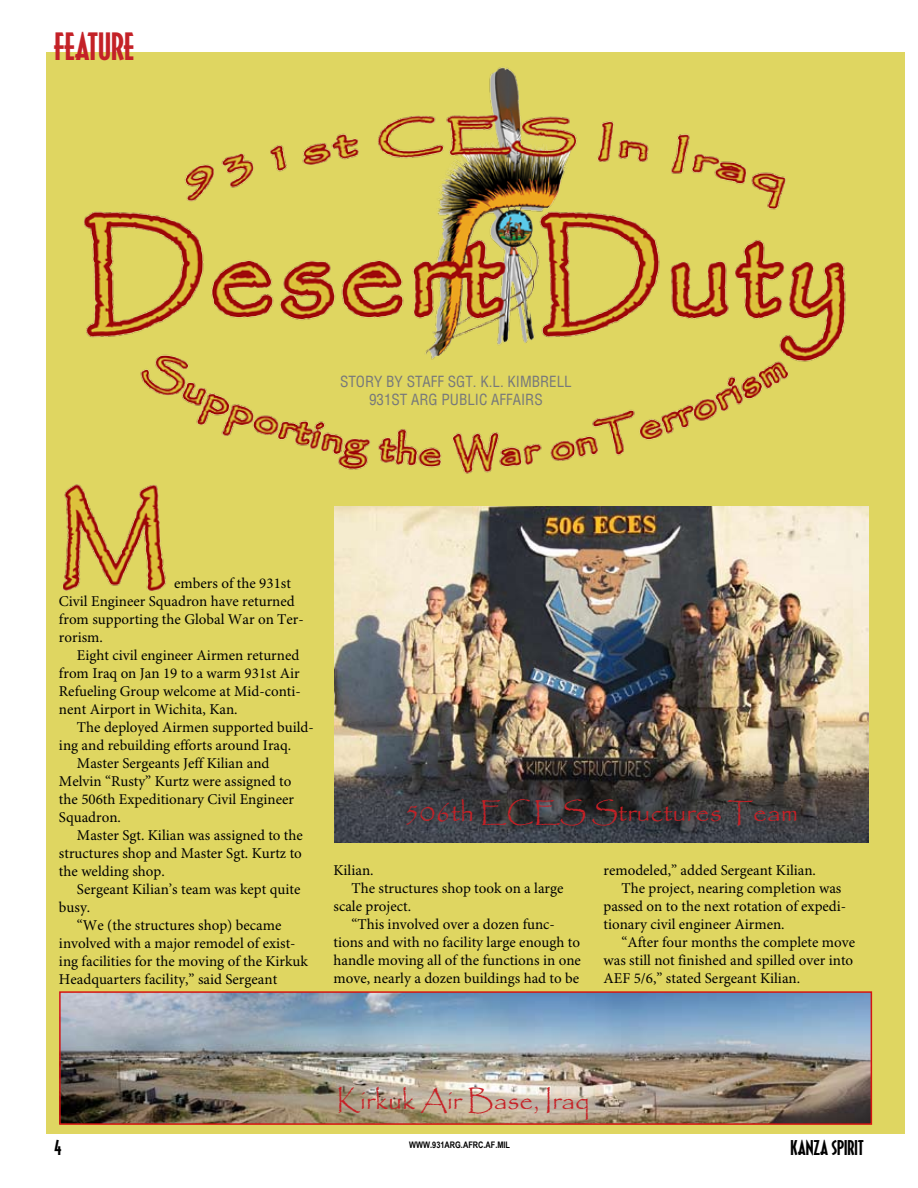
<style>
.page{position:relative;width:918px;height:1188px;background:#fff}
.page>*{position:absolute;margin:0;border:0;box-sizing:border-box;transform-origin:0 0}
.t1{font:36px "Decotura ICG";letter-spacing:-.005em;color:#c42127}
.t2{font:27px "Papyrus";color:#c72026}
.t3{font:19.5px "Decotura ICG";letter-spacing:-.01em;color:#000}
.t4{font:15px/18px "Minion Pro";color:#000}
.t5{font:condensed 15px/18px "Helvetica";color:#76787b}
.t6{font:700 9px "Arial Narrow";color:#000}
</style>
<div class="page">
<div style="left:47px;top:52px;width:858px;height:1082px;background:#dfd661"></div>
<img style="left:46px;top:59px;width:800px;height:434px">
<img style="left:63px;top:483px;width:108px;height:108px">
<img style="left:62px;top:994px;width:807px;height:128px">
<div style="left:59px;top:991px;width:813px;height:134px;border:2px solid #d61511"></div>
<img style="left:334px;top:507px;width:534px;height:336px">
<h1 class="t1" style="left:54px;top:25px;width:82px">FEATURE</h1>
<p class="t5" style="left:369px;top:373px;width:197px;text-indent:-29px">STORY BY STAFF SGT. K.L. KIMBRELL<br>931ST ARG</p>
<p class="t5" style="left:442px;top:391px;width:101px">PUBLIC AFFAIRS</p>
<p class="t4" style="left:59px;top:575px;width:246px;text-indent:115px">embers of the 931st<br>Civil Engineer Squadron have returned from supporting the Global War on Ter&shy;rorism.</p>
<p class="t4" style="left:59px;top:647px;width:243px;text-align:justify;text-indent:18px">Eight civil engineer Airmen returned from Iraq on Jan 19 to a warm 931st Air Refueling Group welcome at Mid-conti&shy;nent Airport in Wichita, Kan.</p>
<p class="t4" style="left:77px;top:719px;width:238px">The deployed Airmen supported build-</p>
<p class="t4" style="left:59px;top:737px;width:234px">ing and rebuilding efforts around Iraq.</p>
<p class="t4" style="left:77px;top:755px;width:194px">Master Sergeants Jeff Kilian and</p>
<p class="t4" style="left:59px;top:773px;width:234px">Melvin “Rusty” Kurtz were assigned to</p>
<p class="t4" style="left:59px;top:791px;width:237px">the 506th Expeditionary Civil Engineer</p>
<p class="t4" style="left:59px;top:809px;width:64px">Squadron.</p>
<p class="t4" style="left:77px;top:827px;width:227px">Master Sgt. Kilian was assigned to the</p>
<p class="t4" style="left:59px;top:845px;width:244px">structures shop and Master Sgt. Kurtz to</p>
<p class="t4" style="left:59px;top:863px;width:107px">the welding shop.</p>
<p class="t4" style="left:77px;top:881px;width:225px">Sergeant Kilian’s team was kept quite</p>
<p class="t4" style="left:59px;top:899px;width:33px">busy.</p>
<p class="t4" style="left:77px;top:917px;width:206px">“We (the structures shop) became</p>
<p class="t4" style="left:59px;top:935px;width:238px">involved with a major remodel of exist-</p>
<p class="t4" style="left:59px;top:953px;width:251px">ing facilities for the moving of the Kirkuk</p>
<p class="t4" style="left:59px;top:971px;width:220px">Headquarters facility,” said Sergeant</p>
<h2 class="t2" style="left:404px;top:796px;width:395px">506th ECES Structures Team</h2>
<p class="t4" style="left:333px;top:862px;width:42px">Kilian.</p>
<p class="t4" style="left:351px;top:880px;width:214px">The structures shop took on a large</p>
<p class="t4" style="left:333px;top:898px;width:79px">scale project.</p>
<p class="t4" style="left:351px;top:916px;width:205px">“This involved over a dozen func-</p>
<p class="t4" style="left:333px;top:934px;width:248px">tions and with no facility large enough to</p>
<p class="t4" style="left:333px;top:952px;width:249px">handle moving all of the functions in one</p>
<p class="t4" style="left:333px;top:970px;width:247px">move, nearly a dozen buildings had to be</p>
<p class="t4" style="left:603px;top:862px;width:214px">remodeled,” added Sergeant Kilian.</p>
<p class="t4" style="left:621px;top:880px;width:221px">The project, nearing completion was</p>
<p class="t4" style="left:603px;top:898px;width:244px">passed on to the next rotation of expedi-</p>
<p class="t4" style="left:603px;top:916px;width:183px">tionary civil engineer Airmen.</p>
<p class="t4" style="left:621px;top:934px;width:235px">“After four months the complete move</p>
<p class="t4" style="left:603px;top:952px;width:251px">was still not finished and spilled over into</p>
<p class="t4" style="left:603px;top:970px;width:198px">AEF 5/6,” stated Sergeant Kilian.</p>
<h2 class="t2" style="left:336px;top:1084px;width:255px">Kirkuk Air Base, Iraq</h2>
<p class="t6" style="left:409px;top:1138px;width:60px">WWW.931ARG .AFRC</p>
<p class="t6" style="left:484px;top:1138px;width:28px">.AF.MIL</p>
<h3 class="t3" style="left:790px;top:1136px;width:75px">KANZA SPIRIT</h3>
</div>
